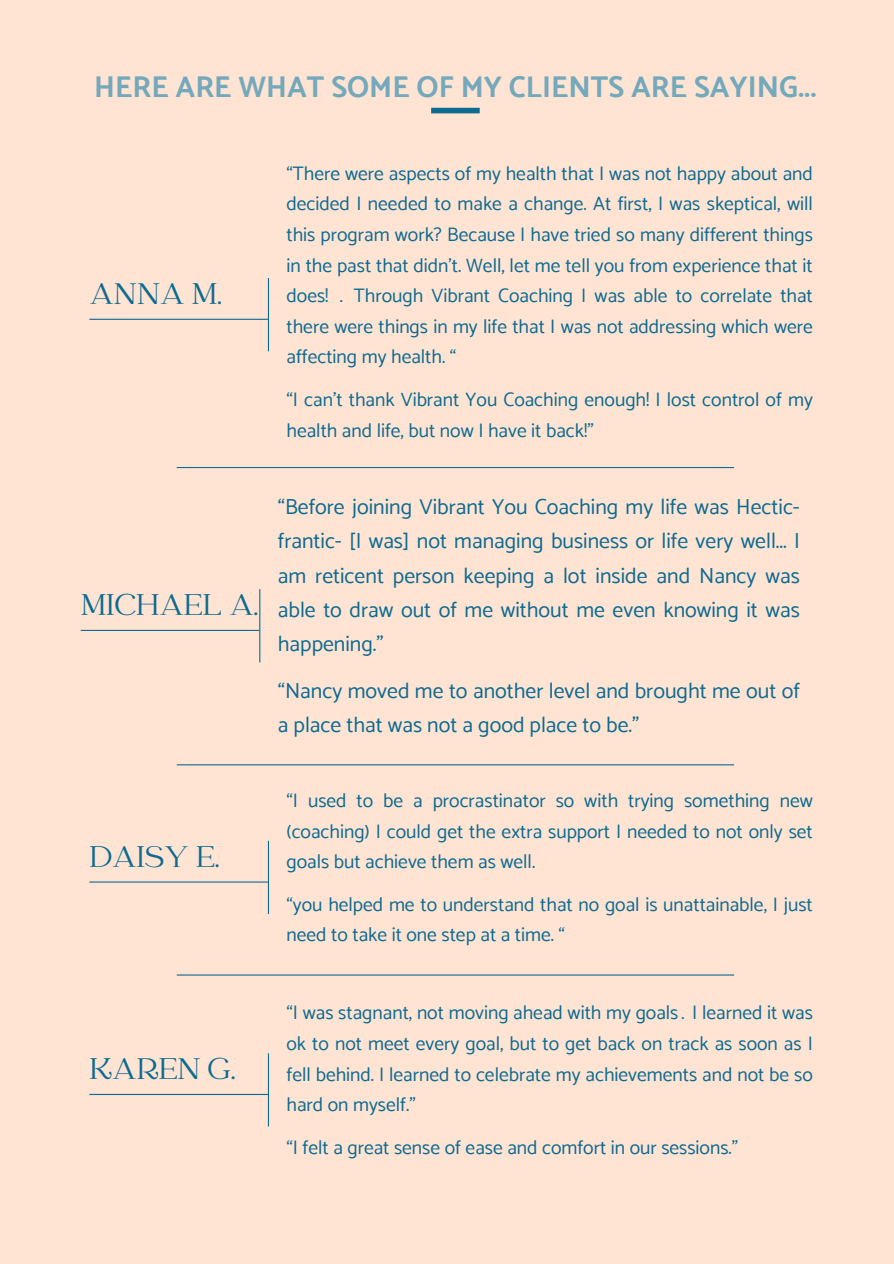
<style>
.page{position:relative;width:894px;height:1264px;background:#fff}
.page>*{position:absolute;margin:0;border:0;box-sizing:border-box;transform-origin:0 0}
.t1{font:33px "Catchy Mager";color:#0d6a90}
.t2{font:700 30px "Catamaran";color:#74a8bb}
.t3{font:21.75px/34.3px "Catamaran";color:#0d6a90;text-align:justify}
.t4{font:19.5px/30.6px "Catamaran";color:#0d6a90;text-align:justify}
</style>
<div class="page">
<div style="left:0;top:0;width:893px;height:1263px;background:#ffe4d3"></div>
<hr style="left:89px;top:319px;width:179px;height:1px;background:#0d6a90">
<hr style="left:268px;top:278px;width:1px;height:73px;background:#0d6a90">
<hr style="left:81px;top:630px;width:178px;height:1px;background:#0d6a90">
<hr style="left:259px;top:589px;width:1px;height:73px;background:#0d6a90">
<hr style="left:177px;top:467px;width:556px;height:1px;background:#0d6a90">
<hr style="left:89px;top:881px;width:179px;height:1px;background:#0d6a90">
<hr style="left:268px;top:840px;width:1px;height:74px;background:#0d6a90">
<hr style="left:177px;top:764px;width:556px;height:1px;background:#0d6a90">
<hr style="left:177px;top:974px;width:556px;height:1px;background:#0d6a90">
<hr style="left:89px;top:1093px;width:179px;height:2px;background:#0d6a90">
<hr style="left:268px;top:1053px;width:1px;height:73px;background:#0d6a90">
<div style="left:431px;top:108px;width:48px;height:5px;background:#0d6a90"></div>
<h2 class="t2" style="left:94px;top:69px;width:723px">HERE ARE WHAT SOME OF MY CLIENTS ARE SAYING...</h2>
<h1 class="t1" style="left:89px;top:278px;width:134px">ANNA M.</h1>
<p class="t4" style="left:286px;top:158px;width:527px">“There were aspects of my health that I was not happy about and decided I needed to make a change. At first, I was skeptical, will this program work? Because I have tried so many different things in the past that didn’t. Well, let me tell you from experience that it does! … Through Vibrant Coaching I was able to correlate that there were things in my life that I was not addressing which were affecting my health. “</p>
<p class="t4" style="left:286px;top:384px;width:527px">“I can’t thank Vibrant You Coaching enough! I lost control of my health and life, but now I have it back!”</p>
<h3 class="t1" style="left:81px;top:589px;width:179px">MICHAEL A.</h3>
<h2 class="t3" style="left:278px;top:489px;width:523px">“Before joining Vibrant You Coaching my life was Hectic&shy;frantic- [I was] not managing business or life very well... I am reticent person keeping a lot inside and Nancy was able to draw out of me without me even knowing it was happening.”</h2>
<h3 class="t3" style="left:278px;top:673px;width:523px">“Nancy moved me to another level and brought me out of a place that was not a good place to be.”</h3>
<h2 class="t1" style="left:89px;top:840px;width:131px">DAISY E.</h2>
<p class="t4" style="left:286px;top:784px;width:527px">“I used to be a procrastinator so with trying something new (coaching) I could get the extra support I needed to not only set goals but achieve them as well.</p>
<p class="t4" style="left:286px;top:888px;width:527px">“you helped me to understand that no goal is unattainable, I just need to take it one step at a time. “</p>
<h2 class="t1" style="left:89px;top:1052px;width:147px">KAREN G.</h2>
<p class="t4" style="left:286px;top:997px;width:527px">“I was stagnant, not moving ahead with my goals… I learned it was ok to not meet every goal, but to get back on track as soon as I fell behind. I learned to celebrate my achievements and not be so hard on myself.”</p>
<p class="t4" style="left:286px;top:1131px;width:453px">“I felt a great sense of ease and comfort in our sessions.”</p>
</div>
